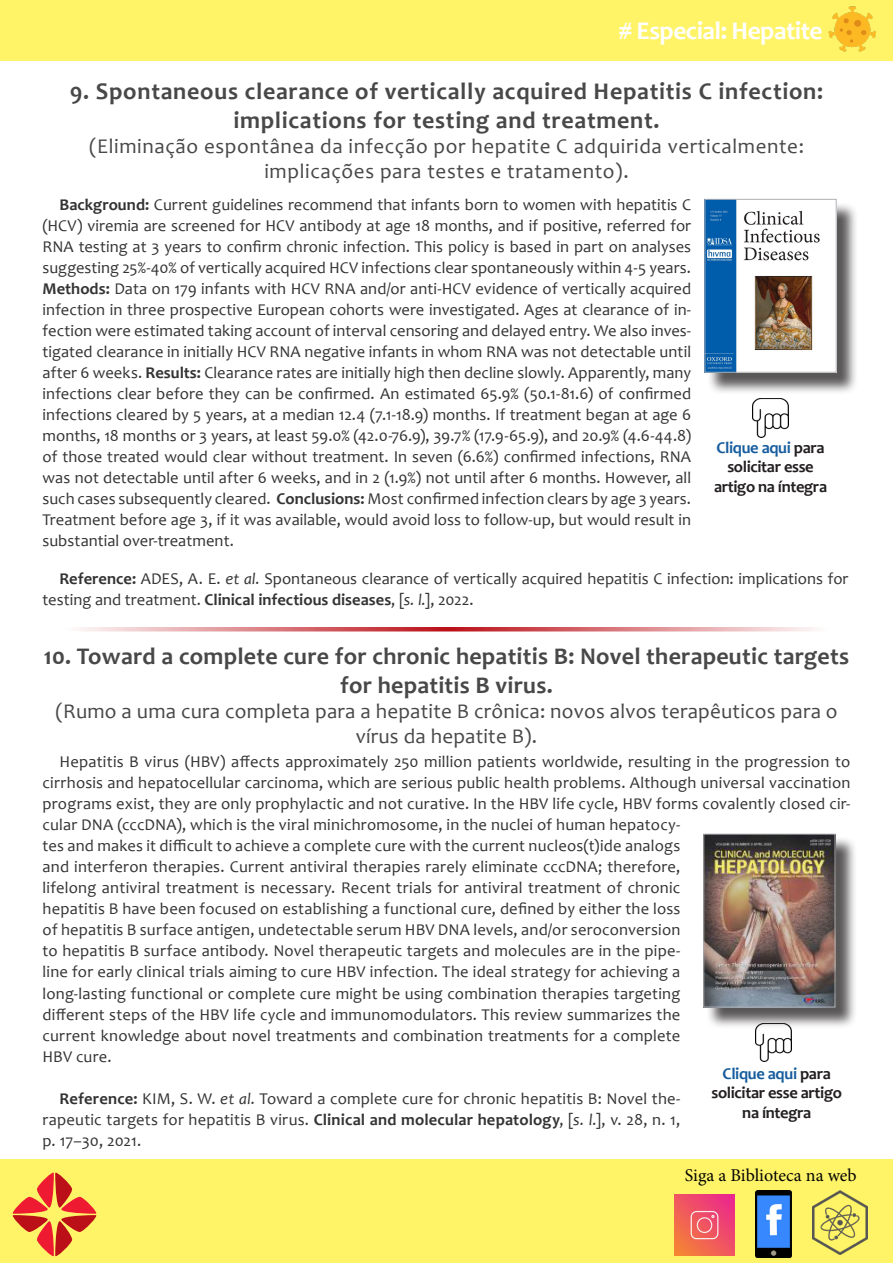
<style>
.page{position:relative;width:893px;height:1263px;background:#fff}
.page>*{position:absolute;margin:0;border:0;box-sizing:border-box;transform-origin:0 0}
.t1{font:700 25.5px "Candara";letter-spacing:-.02em;color:#fff}
.t2{font:700 24px/28.8px "Candara";letter-spacing:.03em;color:#474847;text-align:center}
.t3{font:700 24px/28.8px "Candara";letter-spacing:.01em;color:#474847;text-align:center}
.t4{font:21px/25.2px "Candara";letter-spacing:.03em;color:#474847;text-align:center}
.t5{font:21px/25.2px "Candara";letter-spacing:.01em;color:#474847;text-align:center}
.t6{font:18px "Minion Pro";letter-spacing:-.005em;color:#040503}
.t7{font:16.5px/21px "Candara";letter-spacing:.005em;color:#323332;text-align:justify}
.t8{font:700 16.5px/19.5px "Candara";letter-spacing:-.02em;color:#231f20;text-align:center}
.s1{font-weight:700}
.s2{color:#175d9e}
.s3{font-style:italic}
</style>
<div class="page">
<svg style="left:80px;top:627px;width:734px;height:4px;background:#db8185"></svg>
<img style="left:752px;top:399px;width:36px;height:38px">
<div style="left:707px;top:201px;width:152px;height:194px;background:#231f20;opacity:.75"></div>
<img style="left:706px;top:201px;width:128px;height:170px">
<div style="left:704px;top:199px;width:132px;height:174px;border:1px solid #b0b1b5"></div>
<img style="left:755px;top:1029px;width:36px;height:33px">
<div style="left:706px;top:836px;width:152px;height:193px;background:#231f20;opacity:.75"></div>
<img style="left:705px;top:836px;width:128px;height:169px">
<div style="left:703px;top:834px;width:132px;height:173px;border:1px solid #b0b1b5"></div>
<div style="left:0;top:0;width:893px;height:61px;background:#fff468"></div>
<img style="left:828px;top:6px;width:47px;height:46px">
<div style="left:0;top:1160px;width:893px;height:103px;background:#fff468"></div>
<svg style="left:12px;top:1172px;width:85px;height:85px"></svg>
<img style="left:812px;top:1190px;width:55px;height:64px">
<img style="left:755px;top:1190px;width:36px;height:67px">
<img style="left:674px;top:1195px;width:61px;height:60px">
<h1 class="t1" style="left:619px;top:14px;width:205px"># Especial: Hepatite</h1>
<h2 class="t2" style="left:70px;top:76px;width:755px">9. Spontaneous clearance of vertically acquired Hepatitis C infection: implications for testing and treatment.</h2>
<p class="t4" style="left:89px;top:133px;width:716px">(Eliminação espontânea da infecção por hepatite C adquirida verticalmente: implicações para testes e tratamento).</p>
<p class="t7" style="left:43px;top:194px;width:650px;text-indent:17px"><span class="s1">Background:</span> Current guidelines recommend that infants born to women with hepatitis C (HCV) viremia are screened for HCV antibody at age 18 months, and if positive, referred for RNA testing at 3 years to confirm chronic infection. This policy is based in part on analyses suggesting 25%-40% of vertically acquired HCV infections clear spontaneously within 4-5 years.<br><span class="s1">Methods:</span> Data on 179 infants with HCV RNA and/or anti-HCV evidence of vertically acquired infection in three prospective European cohorts were investigated. Ages at clearance of in&shy;fection were estimated taking account of interval censoring and delayed entry. We also inves&shy;tigated clearance in initially HCV RNA negative infants in whom RNA was not detectable until after 6 weeks. <span class="s1">Results:</span> Clearance rates are initially high then decline slowly. Apparently, many infections clear before they can be confirmed. An estimated 65.9% (50.1-81.6) of confirmed infections cleared by 5 years, at a median 12.4 (7.1-18.9) months. If treatment began at age 6 months, 18 months or 3 years, at least 59.0% (42.0-76.9), 39.7% (17.9-65.9), and 20.9% (4.6-44.8) of those treated would clear without treatment. In seven (6.6%) confirmed infections, RNA was not detectable until after 6 weeks, and in 2 (1.9%) not until after 6 months. However, all such cases subsequently cleared. <span class="s1">Conclusions:</span> Most confirmed infection clears by age 3 years.<br>Treatment before age 3, if it was available, would avoid loss to follow-up, but would result in substantial over-treatment.</p>
<p class="t8" style="left:714px;top:437px;width:115px"><span class="s2">Clique aqui</span> para solicitar esse artigo na íntegra</p>
<p class="t7" style="left:43px;top:568px;width:807px;text-indent:17px"><span class="s1">Reference:</span> ADES, A. E. <span class="s3">et al.</span> Spontaneous clearance of vertically acquired hepatitis C infection: implications for testing and treatment. <span class="s1">Clinical infectious diseases</span>, [<span class="s3">s. l.</span>], 2022.</p>
<h2 class="t3" style="left:44px;top:641px;width:807px">10. Toward a complete cure for chronic hepatitis B: Novel therapeutic targets for hepatitis B virus.</h2>
<p class="t5" style="left:56px;top:698px;width:784px">(Rumo a uma cura completa para a hepatite B crônica: novos alvos terapêuticos para o vírus da hepatite B).</p>
<p class="t7" style="left:43px;top:750px;width:809px;text-indent:17px">Hepatitis B virus (HBV) affects approximately 250 million patients worldwide, resulting in the progression to cirrhosis and hepatocellular carcinoma, which are serious public health problems. Although universal vaccination programs exist, they are only prophylactic and not curative. In the HBV life cycle, HBV forms covalently closed cir-</p>
<p class="t7" style="left:43px;top:814px;width:639px">cular DNA (cccDNA), which is the viral minichromosome, in the nuclei of human hepatocy&shy;tes and makes it difficult to achieve a complete cure with the current nucleos(t)ide analogs and interferon therapies. Current antiviral therapies rarely eliminate cccDNA; therefore, lifelong antiviral treatment is necessary. Recent trials for antiviral treatment of chronic hepatitis B have been focused on establishing a functional cure, defined by either the loss of hepatitis B surface antigen, undetectable serum HBV DNA levels, and/or seroconversion to hepatitis B surface antibody. Novel therapeutic targets and molecules are in the pipe&shy;line for early clinical trials aiming to cure HBV infection. The ideal strategy for achieving a long-lasting functional or complete cure might be using combination therapies targeting different steps of the HBV life cycle and immunomodulators. This review summarizes the current knowledge about novel treatments and combination treatments for a complete HBV cure.</p>
<p class="t7" style="left:43px;top:1087px;width:639px;text-indent:17px"><span class="s1">Reference:</span> KIM, S. W. <span class="s3">et al.</span> Toward a complete cure for chronic hepatitis B: Novel the&shy;rapeutic targets for hepatitis B virus. <span class="s1">Clinical and molecular hepatology</span>, [<span class="s3">s. l.</span>], v. 28, n. 1, p. 17–30, 2021.</p>
<p class="t8" style="left:711px;top:1063px;width:132px"><span class="s2">Clique aqui</span> para solicitar esse artigo na íntegra</p>
<p class="t6" style="left:685px;top:1164px;width:173px">Siga a Biblioteca na web</p>
</div>
